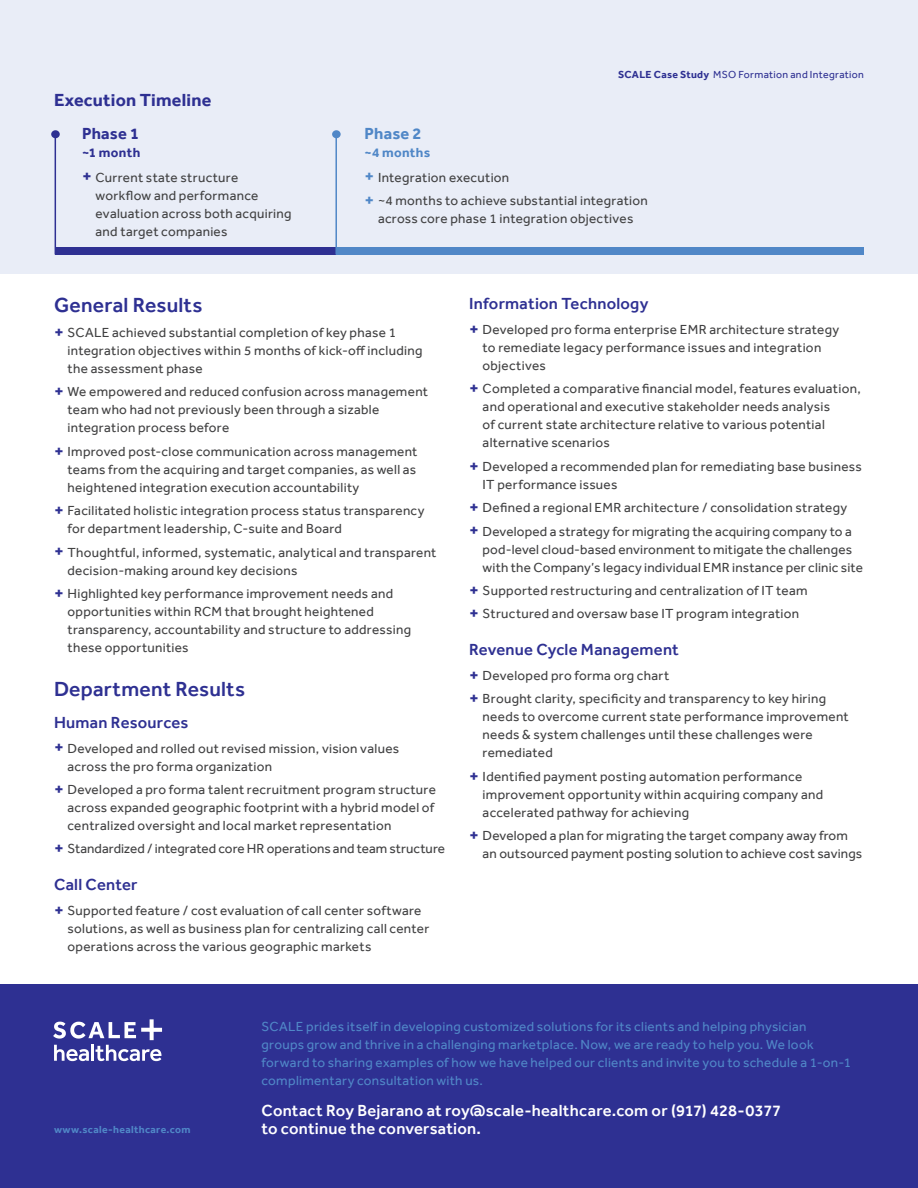
<style>
.page{position:relative;width:918px;height:1188px;background:#fff}
.page>*{position:absolute;margin:0;border:0;box-sizing:border-box;transform-origin:0 0}
.Headline_1{font:500 21px "Effra";letter-spacing:.01em;color:#2e3092}
.Headline_2{font:700 18px "Effra";letter-spacing:.01em;color:#2e3092}
.t1{font:500 16.5px "Effra";letter-spacing:.015em;color:#fff}
.Headline_2-2{font:500 16.5px "Effra";letter-spacing:.015em;color:#2e3092}
.Headline_2-3{font:700 16.5px "Effra";letter-spacing:.01em;color:#2e3092}
.Headline_2-4{font:700 16.5px "Effra";letter-spacing:.01em;color:#5087c7}
.t2{font:13.5px/18px "Effra";letter-spacing:.02em;color:#414142}
.t3{font:13.5px/18px "Effra";letter-spacing:.025em;color:#5087c7}
.Body{font:700 13.5px "Effra";letter-spacing:.02em;color:#5087c7}
.Body-2{font:700 13.5px "Effra";letter-spacing:.02em;color:#2e3092}
.Footnote_-_rest{font:10.5px "Effra";letter-spacing:.03em;color:#2e3092}
.t4{font:700 10.5px "Effra";letter-spacing:.035em;color:#5087c7}
.s1{font-weight:700;font-size:18px;color:#2e3092}
.s2{font-weight:700}
.s3{font-weight:700;font-size:18px;color:#5087c7}
</style>
<div class="page">
<div style="left:0;top:984px;width:918px;height:204px;background:#2e3092"></div>
<svg style="left:53px;top:1019px;width:109px;height:42px"></svg>
<div style="left:0;top:0;width:918px;height:273px;background:#e9edf7"></div>
<div style="left:336px;top:247px;width:528px;height:7px;background:#5087c7"></div>
<div style="left:55px;top:247px;width:280px;height:7px;background:#2e3092"></div>
<hr style="left:55px;top:134px;width:1px;height:120px;background:#2e3092">
<div style="left:51px;top:130px;width:9px;height:8px;background:#2e3092;border-radius:50%"></div>
<hr style="left:335px;top:134px;width:2px;height:120px;background:#5087c7">
<div style="left:332px;top:130px;width:9px;height:8px;background:#5087c7;border-radius:50%"></div>
<p class="Headline_2" style="left:54px;top:89px;width:159px">Execution Timeline</p>
<p class="Headline_2-3" style="left:82px;top:123px;width:59px">Phase 1</p>
<p class="Body-2" style="left:82px;top:144px;width:60px">~1 month</p>
<p class="t2" style="left:96px;top:168px;width:198px;text-indent:-14px"><span class="s1">+</span> Current state structure workflow and performance evaluation across both acquiring and target companies</p>
<p class="Footnote_-_rest" style="left:618px;top:68px;width:247px"><span class="s2">SCALE Case Study</span> MSO Formation and Integration</p>
<p class="Headline_2-4" style="left:364px;top:123px;width:59px">Phase 2</p>
<p class="Body" style="left:364px;top:144px;width:67px">~4 months</p>
<p class="t2" style="left:364px;top:168px;width:146px"><span class="s3">+</span> Integration execution</p>
<p class="t2" style="left:364px;top:191px;width:285px;text-align:center"><span class="s3">+</span> ~4 months to achieve substantial integration across core phase 1 integration objectives</p>
<p class="Headline_1" style="left:54px;top:293px;width:150px">General Results</p>
<p class="t2" style="left:68px;top:323px;width:356px;text-indent:-14px"><span class="s1">+</span> SCALE achieved substantial completion of key phase 1 integration objectives within 5 months of kick-off including the assessment phase</p>
<p class="t2" style="left:68px;top:383px;width:362px;text-indent:-14px"><span class="s1">+</span> We empowered and reduced confusion across management team who had not previously been through a sizable integration process before</p>
<p class="t2" style="left:68px;top:442px;width:351px;text-align:justify;text-indent:-14px"><span class="s1">+</span> Improved post-close communication across management teams from the acquiring and target companies, as well as heightened integration execution accountability</p>
<p class="t2" style="left:68px;top:502px;width:359px;text-indent:-14px"><span class="s1">+</span> Facilitated holistic integration process status transparency for department leadership, C-suite and Board</p>
<p class="t2" style="left:68px;top:543px;width:371px;text-indent:-14px"><span class="s1">+</span> Thoughtful, informed, systematic, analytical and transparent decision-making around key decisions</p>
<p class="t2" style="left:68px;top:584px;width:345px;text-indent:-14px"><span class="s1">+</span> Highlighted key performance improvement needs and opportunities within RCM that brought heightened transparency, accountability and structure to addressing these opportunities</p>
<p class="Headline_1" style="left:54px;top:677px;width:193px">Department Results</p>
<p class="Headline_2-2" style="left:54px;top:713px;width:136px">Human Resources</p>
<p class="t2" style="left:68px;top:739px;width:333px;text-indent:-14px"><span class="s1">+</span> Developed and rolled out revised mission, vision values across the pro forma organization</p>
<p class="t2" style="left:68px;top:780px;width:370px;text-align:justify;text-indent:-14px"><span class="s1">+</span> Developed a pro forma talent recruitment program structure across expanded geographic footprint with a hybrid model of centralized oversight and local market representation</p>
<p class="t2" style="left:54px;top:840px;width:393px"><span class="s1">+</span> Standardized / integrated core HR operations and team structure</p>
<p class="Headline_2-2" style="left:54px;top:875px;width:85px">Call Center</p>
<p class="t2" style="left:68px;top:901px;width:363px;text-indent:-14px"><span class="s1">+</span> Supported feature / cost evaluation of call center software solutions, as well as business plan for centralizing call center operations across the various geographic markets</p>
<p class="Headline_2-2" style="left:469px;top:294px;width:181px">Information Technology</p>
<p class="t2" style="left:483px;top:320px;width:358px;text-indent:-14px"><span class="s1">+</span> Developed pro forma enterprise EMR architecture strategy to remediate legacy performance issues and integration objectives</p>
<p class="t2" style="left:483px;top:380px;width:380px;text-indent:-14px"><span class="s1">+</span> Completed a comparative financial model, features evaluation, and operational and executive stakeholder needs analysis<br>of current state architecture relative to various potential alternative scenarios</p>
<p class="t2" style="left:483px;top:457px;width:381px;text-indent:-14px"><span class="s1">+</span> Developed a recommended plan for remediating base business<br>IT performance issues</p>
<p class="t2" style="left:469px;top:499px;width:380px"><span class="s1">+</span> Defined a regional EMR architecture / consolidation strategy</p>
<p class="t2" style="left:483px;top:522px;width:382px;text-indent:-14px"><span class="s1">+</span> Developed a strategy for migrating the acquiring company to a pod-level cloud-based environment to mitigate the challenges with the Company’s legacy individual EMR instance per clinic site</p>
<p class="t2" style="left:469px;top:581px;width:340px"><span class="s1">+</span> Supported restructuring and centralization of IT team</p>
<p class="t2" style="left:469px;top:605px;width:332px"><span class="s1">+</span> Structured and oversaw base IT program integration</p>
<p class="Headline_2-2" style="left:469px;top:640px;width:211px">Revenue Cycle Management</p>
<p class="t2" style="left:469px;top:666px;width:202px"><span class="s1">+</span> Developed pro forma org chart</p>
<p class="t2" style="left:483px;top:690px;width:368px;text-indent:-14px"><span class="s1">+</span> Brought clarity, specificity and transparency to key hiring needs to overcome current state performance improvement needs &amp; system challenges until these challenges were remediated</p>
<p class="t2" style="left:483px;top:767px;width:342px;text-indent:-14px"><span class="s1">+</span> Identified payment posting automation performance improvement opportunity within acquiring company and accelerated pathway for achieving</p>
<p class="t2" style="left:483px;top:827px;width:381px;text-indent:-14px"><span class="s1">+</span> Developed a plan for migrating the target company away from an outsourced payment posting solution to achieve cost savings</p>
<p class="t3" style="left:262px;top:1017px;width:591px">SCALE prides itself in developing customized solutions for its clients and helping physician groups grow and thrive in a challenging marketplace. Now, we are ready to help you. We look forward to sharing examples of how we have helped our clients and invite you to schedule a 1-on-1 complimentary consultation with us.</p>
<p class="t1" style="left:262px;top:1101px;width:521px">Contact Roy Bejarano at roy@scale-healthcare.com or (917) 428-0377</p>
<p class="t4" style="left:54px;top:1123px;width:138px">www.scale-healthcare.com</p>
<p class="t1" style="left:262px;top:1119px;width:221px">to continue the conversation.</p>
</div>
